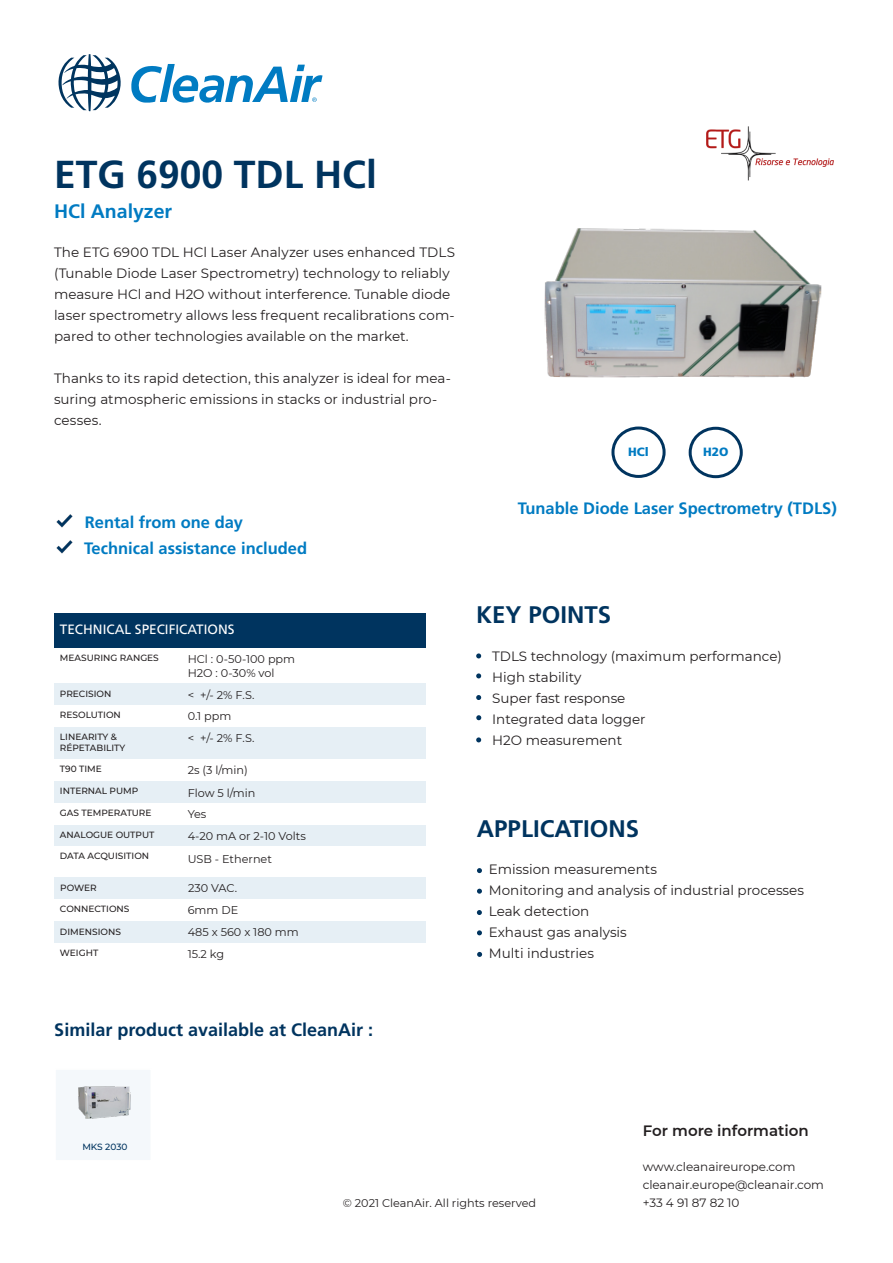
<style>
.page{position:relative;width:893px;height:1263px;background:#fff}
.page>*{position:absolute;margin:0;border:0;box-sizing:border-box;transform-origin:0 0}
.t1{font:700 39px "Frutiger LT Std";color:#00345f}
.t2{font:700 24px "Frutiger LT Std";color:#00345f}
.t3{font:700 19.5px "Frutiger LT Std";color:#017bc2}
.t4{font:700 18px "Frutiger LT Std";color:#00345f}
.t5{font:700 16.5px "Frutiger LT Std";color:#017bc2}
.t6{font:600 15px "Montserrat";color:#231f20}
.t7{font:13.5px/21px "Montserrat";color:#231f20}
.t8{font:13.5px "Frutiger LT Std";color:#fff}
.t9{font:12px "Montserrat";color:#231f20}
.t10{font:900 12px "Frutiger LT Std";color:#017bc2}
.t11{font:11.25px "Montserrat";color:#231f20}
.t12{font:500 9px "Montserrat";color:#231f20}
.t13{font:500 9px "Montserrat";letter-spacing:-.005em;color:#00345f}
</style>
<div class="page">
<svg style="left:58px;top:54px;width:63px;height:57px"></svg>
<svg style="left:131px;top:64px;width:192px;height:39px"></svg>
<svg style="left:477px;top:868px;width:5px;height:5px"></svg>
<svg style="left:477px;top:889px;width:5px;height:5px"></svg>
<svg style="left:477px;top:930px;width:5px;height:5px"></svg>
<svg style="left:477px;top:910px;width:5px;height:5px"></svg>
<svg style="left:476px;top:653px;width:5px;height:5px"></svg>
<svg style="left:476px;top:673px;width:5px;height:5px"></svg>
<svg style="left:476px;top:695px;width:5px;height:5px"></svg>
<svg style="left:476px;top:715px;width:5px;height:5px"></svg>
<img style="left:706px;top:126px;width:128px;height:55px">
<div style="left:54px;top:614px;width:372px;height:34px;background:#00345f"></div>
<div style="left:54px;top:683px;width:372px;height:22px;background:#e6eff5"></div>
<div style="left:54px;top:780px;width:372px;height:23px;background:#e6eff5"></div>
<div style="left:54px;top:727px;width:372px;height:31px;background:#e6eff5"></div>
<div style="left:54px;top:921px;width:372px;height:22px;background:#e6eff5"></div>
<div style="left:54px;top:825px;width:372px;height:21px;background:#e6eff5"></div>
<img style="left:56px;top:540px;width:17px;height:14px">
<img style="left:56px;top:514px;width:17px;height:13px">
<svg style="left:476px;top:737px;width:5px;height:5px"></svg>
<div style="left:54px;top:1068px;width:98px;height:93px;background:#f4f8fb;border:2px solid #fff"></div>
<img style="left:78px;top:1087px;width:52px;height:32px">
<div style="left:611px;top:426px;width:55px;height:52px;border:3px solid #00345f;border-radius:50%"></div>
<div style="left:689px;top:427px;width:54px;height:51px;border:3px solid #00345f;border-radius:50%"></div>
<div style="left:54px;top:877px;width:372px;height:22px;background:#e6eff5"></div>
<svg style="left:477px;top:952px;width:5px;height:5px"></svg>
<img style="left:544px;top:228px;width:278px;height:150px">
<p class="t1" style="left:54px;top:151px;width:324px">ETG 6900 TDL HCl</p>
<p class="t3" style="left:54px;top:199px;width:120px">HCl Analyzer</p>
<p class="t7" style="left:54px;top:241px;width:403px">The ETG 6900 TDL HCl Laser Analyzer uses enhanced TDLS (Tunable Diode Laser Spectrometry) technology to reliably measure HCl and H2O without interference. Tunable diode laser spectrometry allows less frequent recalibrations com&shy;pared to other technologies available on the market.</p>
<p class="t7" style="left:54px;top:367px;width:398px">Thanks to its rapid detection, this analyzer is ideal for mea&shy;suring atmospheric emissions in stacks or industrial pro&shy;cesses.</p>
<p class="t5" style="left:85px;top:513px;width:160px">Rental from one day</p>
<p class="t5" style="left:84px;top:538px;width:224px">Technical assistance included</p>
<p class="t8" style="left:60px;top:621px;width:176px">TECHNICAL SPECIFICATIONS</p>
<p class="t11" style="left:188px;top:651px;width:109px">HCl : 0-50-100 ppm</p>
<p class="t11" style="left:188px;top:665px;width:88px">H2O : 0-30% vol</p>
<p class="t11" style="left:188px;top:687px;width:68px">&lt; +/- 2% F.S.</p>
<p class="t12" style="left:60px;top:652px;width:100px">MEASURING RANGES</p>
<p class="t12" style="left:60px;top:687px;width:53px">PRECISION</p>
<p class="t12" style="left:60px;top:708px;width:62px">RESOLUTION</p>
<p class="t11" style="left:188px;top:708px;width:45px">0.1 ppm</p>
<p class="t12" style="left:60px;top:730px;width:59px">LINEARITY &amp;</p>
<p class="t11" style="left:188px;top:730px;width:68px">&lt; +/- 2% F.S.</p>
<p class="t12" style="left:60px;top:741px;width:67px">RÉPETABILITY</p>
<p class="t11" style="left:188px;top:762px;width:62px">2s (3 l/min)</p>
<p class="t12" style="left:60px;top:762px;width:43px">T90 TIME</p>
<p class="t12" style="left:60px;top:784px;width:80px">INTERNAL PUMP</p>
<p class="t11" style="left:188px;top:785px;width:69px">Flow 5 l/min</p>
<p class="t12" style="left:60px;top:807px;width:93px">GAS TEMPERATURE</p>
<p class="t11" style="left:188px;top:806px;width:20px">Yes</p>
<p class="t12" style="left:60px;top:828px;width:96px">ANALOGUE OUTPUT</p>
<p class="t11" style="left:188px;top:828px;width:120px">4-20 mA or 2-10 Volts</p>
<p class="t12" style="left:60px;top:850px;width:91px">DATA ACQUISITION</p>
<p class="t11" style="left:188px;top:851px;width:86px">USB - Ethernet</p>
<p class="t12" style="left:60px;top:881px;width:38px">POWER</p>
<p class="t11" style="left:188px;top:881px;width:51px">230 VAC.</p>
<p class="t12" style="left:60px;top:903px;width:71px">CONNECTIONS</p>
<p class="t11" style="left:188px;top:902px;width:52px">6mm DE</p>
<p class="t12" style="left:60px;top:925px;width:62px">DIMENSIONS</p>
<p class="t11" style="left:188px;top:925px;width:113px">485 x 560 x 180 mm</p>
<p class="t12" style="left:60px;top:946px;width:40px">WEIGHT</p>
<p class="t11" style="left:188px;top:946px;width:38px">15.2 kg</p>
<p class="t10" style="left:628px;top:445px;width:22px">HCl</p>
<p class="t10" style="left:703px;top:445px;width:27px">H2O</p>
<p class="t5" style="left:518px;top:498px;width:321px">Tunable Diode Laser Spectrometry (TDLS)</p>
<p class="t2" style="left:476px;top:601px;width:136px">KEY POINTS</p>
<p class="t7" style="left:492px;top:645px;width:291px">TDLS technology (maximum performance)</p>
<p class="t7" style="left:492px;top:666px;width:91px">High stability</p>
<p class="t7" style="left:492px;top:687px;width:135px">Super fast response</p>
<p class="t7" style="left:492px;top:708px;width:155px">Integrated data logger</p>
<p class="t7" style="left:492px;top:729px;width:131px">H2O measurement</p>
<p class="t2" style="left:477px;top:814px;width:164px">APPLICATIONS</p>
<p class="t7" style="left:489px;top:859px;width:170px">Emission measurements</p>
<p class="t7" style="left:489px;top:880px;width:317px">Monitoring and analysis of industrial processes</p>
<p class="t7" style="left:489px;top:901px;width:102px">Leak detection</p>
<p class="t7" style="left:489px;top:922px;width:139px">Exhaust gas analysis</p>
<p class="t7" style="left:489px;top:943px;width:107px">Multi industries</p>
<p class="t4" style="left:54px;top:1019px;width:320px">Similar product available at CleanAir :</p>
<p class="t13" style="left:82px;top:1141px;width:47px">MKS 2030</p>
<p class="t11" style="left:343px;top:1195px;width:195px">© 2021 CleanAir. All rights reserved</p>
<p class="t6" style="left:643px;top:1120px;width:168px">For more information</p>
<p class="t9" style="left:643px;top:1158px;width:154px">www.cleanaireurope.com</p>
<p class="t9" style="left:643px;top:1176px;width:183px">cleanair.europe@cleanair.com</p>
<p class="t9" style="left:643px;top:1194px;width:98px">+33 4 91 87 82 10</p>
</div>
